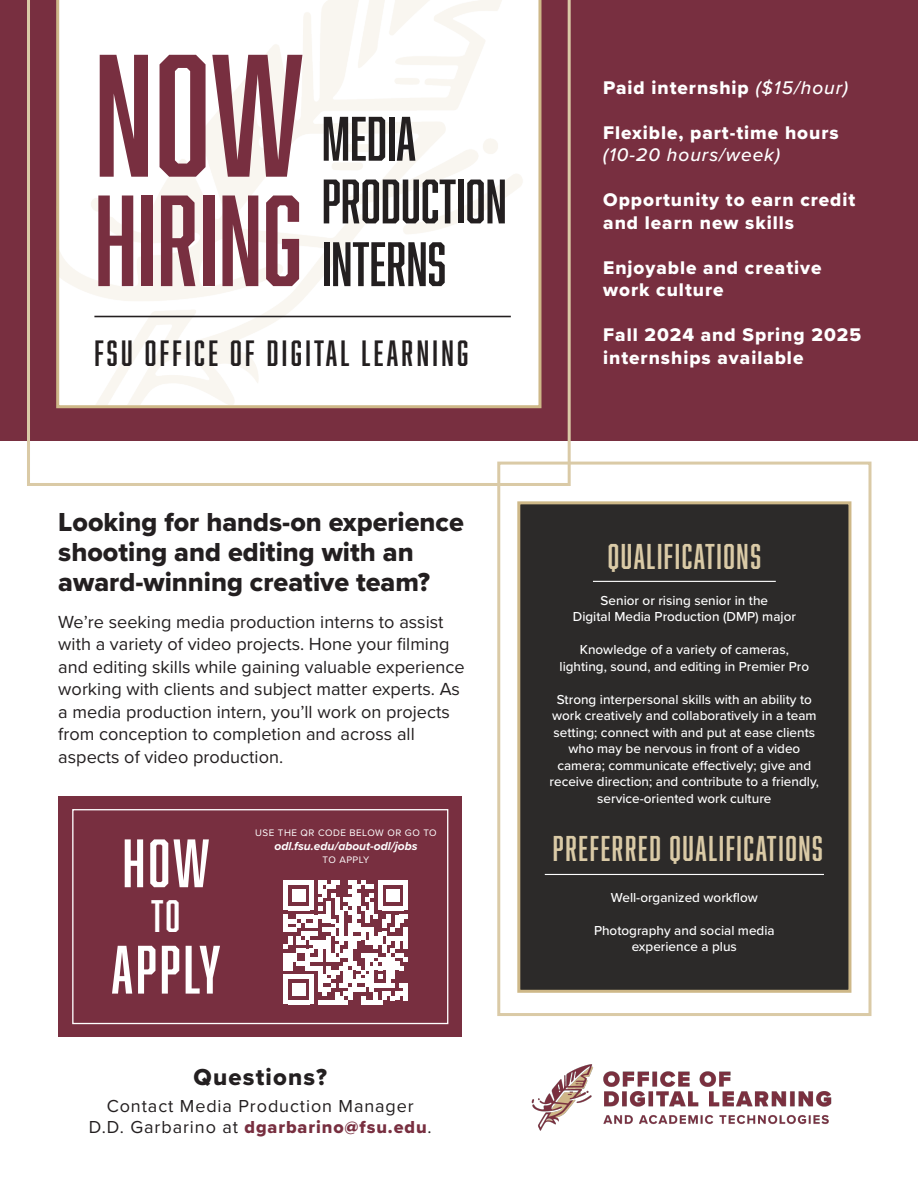
<style>
.page{position:relative;width:918px;height:1188px;background:#fff}
.page>*{position:absolute;margin:0;border:0;box-sizing:border-box;transform-origin:0 0}
.t1{font:160.35px "Abolition";color:#782f40}
.t2{font:119.25px "Abolition";color:#782f40}
.t3{font:62.85px "Abolition";letter-spacing:.05em;color:#fff}
.t4{font:57.75px/62.7px "Abolition";color:#231f20}
.t5{font:42px "Abolition";color:#fff}
.t6{font:33.6px "Abolition";letter-spacing:.1em;color:#231f20}
.t7{font:33px "Abolition";letter-spacing:.05em;color:#dacaa6}
.t8{font:27px/30px "Proxima Nova Extrabld";color:#231f20}
.t9{font:24px "Proxima Nova Extrabld";letter-spacing:.05em;color:#231f20}
.t10{font:19.05px/22.5px "Proxima Nova Extrabld";letter-spacing:.05em;color:#fff}
.t11{font:18.15px/22.5px "Proxima Nova";color:#231f20}
.t12{font:18px/21px "Proxima Nova";letter-spacing:.05em;color:#231f20;text-align:center}
.t13{font:500 13.5px/16.5px "Proxima Nova";color:#fff;text-align:center}
.t14{font:italic 700 12px "Proxima Nova";color:#fff}
.t15{font:9.75px "Proxima Nova";letter-spacing:.05em;color:#fff}
.s1{font-family:"Proxima Nova";font-weight:500;font-style:italic}
.s2{font-family:"Proxima Nova Extrabld";color:#782f40}
</style>
<div class="page">
<img style="left:531px;top:1064px;width:301px;height:67px">
<div style="left:58px;top:796px;width:404px;height:241px;background:#782f40"></div>
<div style="left:0;top:0;width:918px;height:441px;background:#782f40"></div>
<div style="left:517px;top:501px;width:334px;height:492px;background:#2c2a29;border:3px solid #ceb888"></div>
<svg style="left:27px;top:0;width:544px;height:486px"></svg>
<div style="left:497px;top:462px;width:375px;height:554px;border:3px solid #dacaa6"></div>
<hr style="left:94px;top:316px;width:417px;height:1px;background:#231f20">
<hr style="left:593px;top:581px;width:183px;height:1px;background:#fff">
<hr style="left:545px;top:874px;width:279px;height:1px;background:#fff">
<svg style="left:284px;top:880px;width:124px;height:124px"></svg>
<hr style="left:404px;top:983px;width:4px;height:17px;background:#fff">
<div style="left:72px;top:809px;width:376px;height:215px;border:1px solid #fff"></div>
<p class="t1" style="left:94px;top:23px;width:211px">NOW</p>
<p class="t2" style="left:94px;top:172px;width:210px">HIRING</p>
<p class="t4" style="left:322px;top:106px;width:186px">MEDIA<br>PRODUCTION<br>INTERNS</p>
<p class="t6" style="left:94px;top:334px;width:375px">FSU OFFICE OF DIGITAL LEARNING</p>
<p class="t10" style="left:603px;top:76px;width:246px">Paid internship <span class="s1">($15/hour)</span></p>
<p class="t10" style="left:603px;top:121px;width:237px">Flexible, part-time hours <span class="s1">(10-20 hours/week)</span></p>
<p class="t10" style="left:603px;top:188px;width:254px">Opportunity to earn credit and learn new skills</p>
<p class="t10" style="left:603px;top:256px;width:220px">Enjoyable and creative work culture</p>
<p class="t10" style="left:603px;top:323px;width:259px">Fall 2024 and Spring 2025 internships available</p>
<p class="t8" style="left:58px;top:507px;width:407px">Looking for hands-on experience shooting and editing with an award-winning creative team?</p>
<p class="t11" style="left:58px;top:609px;width:408px">We’re seeking media production interns to assist with a variety of video projects. Hone your filming and editing skills while gaining valuable experience working with clients and subject matter experts. As a media production intern, you’ll work on projects from conception to completion and across all aspects of video production.</p>
<p class="t3" style="left:123px;top:827px;width:88px">HOW</p>
<p class="t5" style="left:151px;top:892px;width:30px">TO</p>
<p class="t3" style="left:111px;top:933px;width:111px">APPLY</p>
<p class="t15" style="left:255px;top:826px;width:183px">USE THE QR CODE BELOW OR GO TO</p>
<p class="t14" style="left:274px;top:837px;width:145px">odl.fsu.edu/about-odl/jobs</p>
<p class="t15" style="left:323px;top:853px;width:48px">TO APPLY</p>
<p class="t9" style="left:194px;top:1059px;width:135px">Questions?</p>
<p class="t12" style="left:89px;top:1095px;width:344px">Contact Media Production Manager<br>D.D. Garbarino at <span class="s2">dgarbarino@fsu.edu</span>.</p>
<p class="t7" style="left:608px;top:537px;width:155px">QUALIFICATIONS</p>
<p class="t13" style="left:573px;top:591px;width:225px">Senior or rising senior in the<br>Digital Media Production (DMP) major</p>
<p class="t13" style="left:560px;top:641px;width:251px">Knowledge of a variety of cameras, lighting, sound, and editing in Premier Pro</p>
<p class="t13" style="left:550px;top:690px;width:271px">Strong interpersonal skills with an ability to work creatively and collaboratively in a team setting; connect with and put at ease clients who may be nervous in front of a video camera; communicate effectively; give and receive direction; and contribute to a friendly, service-oriented work culture</p>
<p class="t7" style="left:553px;top:829px;width:271px">PREFERRED QUALIFICATIONS</p>
<p class="t13" style="left:611px;top:888px;width:148px">Well-organized workflow</p>
<p class="t13" style="left:594px;top:921px;width:182px">Photography and social media experience a plus</p>
</div>
